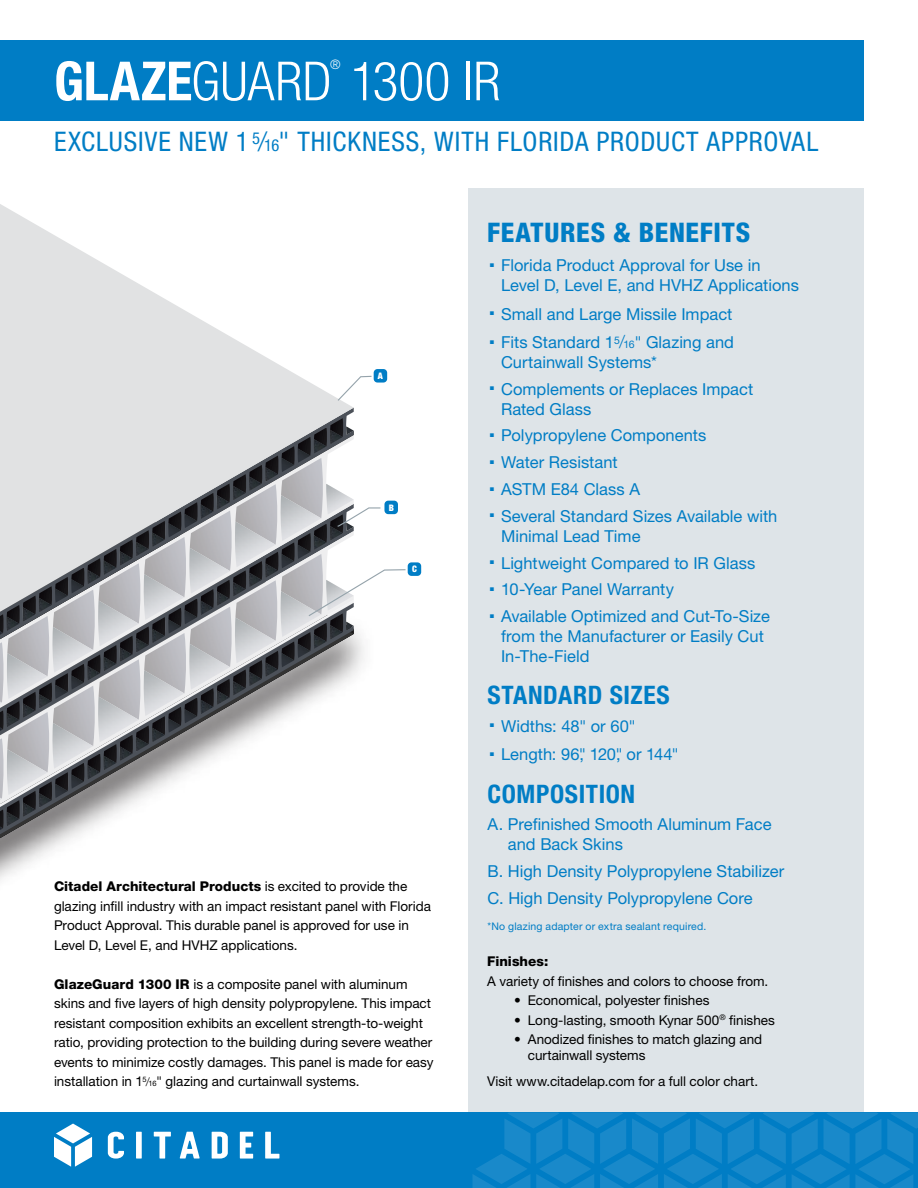
<style>
.page{position:relative;width:918px;height:1188px;background:#fff}
.page>*{position:absolute;margin:0;border:0;box-sizing:border-box;transform-origin:0 0}
.t1{font:300 condensed 54px "Helvetica Neue LT Std";letter-spacing:.005em;color:#fff}
.t2{font:condensed 27px "Helvetica Neue LT Std";letter-spacing:.03em;color:#007dc5}
.t3{font:800 condensed 27px "Helvetica Neue LT Std";letter-spacing:.025em;color:#007dc5}
.t4{font:700 condensed 25.5px "Helvetica Neue LT Std";letter-spacing:.02em;color:#007dc5}
.t5{font:16.5px/26.8px "Helvetica Neue LT Std";color:#007dc5}
.t6{font:13.5px/19.5px "Helvetica Neue LT Std";color:#000}
.t7{font:800 13.5px "Helvetica Neue LT Std";color:#000}
.t8{font:300 condensed 13.05px "Helvetica Neue LT Std";color:#fff}
.t9{font:10.5px "Helvetica Neue LT Std";letter-spacing:.015em;color:#007dc5}
.t10{font:900 condensed 9px "Helvetica Neue LT Std";color:#fff}
.s1{font-weight:700}
.s2{font-weight:300}
.s3{font-size:16.5px}
.s4{font-weight:800}
.s5{font-weight:300;font-size:12px}
.s6{font-size:7.5px}
.s7{font-stretch:condensed}
.s8{font-weight:300;font-size:18px}
.s9{font-size:10.5px}
</style>
<div class="page">
<div style="left:0;top:40px;width:864px;height:82px;background:#007dc5"></div>
<div style="left:468px;top:188px;width:396px;height:924px;background:#dee4e8"></div>
<div style="left:0;top:1112px;width:918px;height:76px;background:#007dc5"></div>
<svg style="left:473px;top:1112px;width:445px;height:76px"></svg>
<svg style="left:54px;top:1124px;width:38px;height:43px"></svg>
<svg style="left:154px;top:1132px;width:17px;height:27px"></svg>
<div style="left:136px;top:1132px;width:6px;height:27px;background:#fff"></div>
<svg style="left:265px;top:1132px;width:14px;height:27px"></svg>
<svg style="left:240px;top:1132px;width:13px;height:27px"></svg>
<svg style="left:212px;top:1132px;width:16px;height:27px"></svg>
<svg style="left:108px;top:1132px;width:16px;height:27px"></svg>
<svg style="left:180px;top:1132px;width:20px;height:27px"></svg>
<svg style="left:0;top:612px;width:354px;height:268px"></svg>
<img style="left:0;top:809px;width:4px;height:19px">
<img style="left:7px;top:800px;width:13px;height:19px">
<img style="left:23px;top:791px;width:13px;height:19px">
<img style="left:39px;top:781px;width:13px;height:12px">
<img style="left:55px;top:772px;width:13px;height:12px">
<img style="left:71px;top:763px;width:14px;height:19px">
<img style="left:88px;top:753px;width:13px;height:19px">
<img style="left:104px;top:744px;width:13px;height:19px">
<img style="left:120px;top:735px;width:13px;height:19px">
<img style="left:136px;top:725px;width:13px;height:12px">
<img style="left:152px;top:716px;width:13px;height:12px">
<img style="left:168px;top:707px;width:14px;height:19px">
<img style="left:185px;top:697px;width:13px;height:19px">
<img style="left:201px;top:688px;width:13px;height:19px">
<img style="left:217px;top:679px;width:13px;height:19px">
<img style="left:233px;top:669px;width:13px;height:12px">
<img style="left:249px;top:660px;width:13px;height:12px">
<img style="left:265px;top:651px;width:14px;height:19px">
<img style="left:282px;top:641px;width:13px;height:19px">
<img style="left:298px;top:632px;width:13px;height:19px">
<img style="left:314px;top:630px;width:13px;height:4px">
<img style="left:6px;top:812px;width:13px;height:14px">
<img style="left:23px;top:802px;width:12px;height:15px">
<img style="left:39px;top:793px;width:13px;height:14px">
<img style="left:55px;top:784px;width:13px;height:14px">
<img style="left:71px;top:774px;width:13px;height:15px">
<img style="left:87px;top:765px;width:13px;height:14px">
<img style="left:103px;top:756px;width:13px;height:14px">
<img style="left:120px;top:746px;width:12px;height:15px">
<img style="left:136px;top:737px;width:13px;height:14px">
<img style="left:152px;top:728px;width:13px;height:14px">
<img style="left:168px;top:718px;width:13px;height:15px">
<img style="left:184px;top:709px;width:13px;height:14px">
<img style="left:200px;top:700px;width:13px;height:14px">
<img style="left:217px;top:690px;width:12px;height:15px">
<img style="left:233px;top:681px;width:13px;height:14px">
<img style="left:249px;top:672px;width:13px;height:14px">
<img style="left:265px;top:662px;width:13px;height:15px">
<img style="left:281px;top:653px;width:13px;height:14px">
<img style="left:298px;top:644px;width:12px;height:14px">
<img style="left:314px;top:634px;width:13px;height:15px">
<img style="left:330px;top:630px;width:13px;height:9px">
<svg style="left:0;top:204px;width:354px;height:408px;fill:#e1e2e3"></svg>
<div style="left:408px;top:562px;width:13px;height:14px;background:#007dc5;border-radius:4px"></div>
<div style="left:384px;top:501px;width:14px;height:13px;background:#007dc5;border-radius:4px"></div>
<div style="left:374px;top:369px;width:13px;height:14px;background:#007dc5;border-radius:4px"></div>
<svg style="left:336px;top:375px;width:36px;height:27px"></svg>
<svg style="left:337px;top:507px;width:44px;height:24px"></svg>
<svg style="left:307px;top:569px;width:99px;height:61px"></svg>
<p class="t8" style="left:330px;top:57px;width:12px">®</p>
<h1 class="t1" style="left:54px;top:50px;width:448px"><span class="s1">GLAZE</span>GUARD 1300 IR</h1>
<h2 class="t2" style="left:54px;top:126px;width:766px">EXCLUSIVE NEW 1 <sup>5</sup><span class="s2">/</span><span class="s3">16</span>" THICKNESS, WITH FLORIDA PRODUCT APPROVAL</h2>
<p class="t10" style="left:378px;top:370px;width:7px">A</p>
<p class="t10" style="left:389px;top:502px;width:7px">B</p>
<p class="t10" style="left:412px;top:564px;width:6px">C</p>
<p class="t6" style="left:54px;top:877px;width:379px"><span class="s4">Citadel Architectural Products</span> is excited to provide the glazing infill industry with an impact resistant panel with Florida Product Approval. This durable panel is approved for use in Level D, Level E, and HVHZ applications.</p>
<p class="t6" style="left:54px;top:974px;width:381px"><span class="s4">GlazeGuard 1300 IR</span> is a composite panel with aluminum skins and five layers of high density polypropylene. This impact resistant composition exhibits an excellent strength-to-weight ratio, providing protection to the building during severe weather events to minimize costly damages. This panel is made for easy installation in 1<sup>5</sup><span class="s5">/</span><span class="s6">16</span><span class="s7">"</span> glazing and curtainwall systems.</p>
<h2 class="t3" style="left:487px;top:216px;width:265px">FEATURES &amp; BENEFITS</h2>
<p class="t5" style="left:501px;top:255px;width:299px;line-height:19.8px;text-indent:-14px"><sup>.</sup> Florida Product Approval for Use in<br>Level D, Level E, and HVHZ Applications</p>
<p class="t5" style="left:488px;top:299px;width:248px;line-height:28.7px"><sup>.</sup> Small and Large Missile Impact <sup>.</sup> Fits Standard 1<sup>5</sup><span class="s8">/</span><span class="s9">16</span><span class="s7">"</span> Glazing and</p>
<p class="t5" style="left:488px;top:349px;width:267px;text-indent:13px">Curtainwall Systems*<br><sup>.</sup> Complements or Replaces Impact</p>
<p class="t5" style="left:488px;top:395px;width:291px;text-indent:14px">Rated Glass<br><sup>.</sup> Polypropylene Components<br><sup>.</sup> Water Resistant<br><sup>.</sup> ASTM E84 Class A<br><sup>.</sup> Several Standard Sizes Available with</p>
<p class="t5" style="left:488px;top:522px;width:284px;text-indent:14px">Minimal Lead Time<br><sup>.</sup> Lightweight Compared to IR Glass<br><sup>.</sup> 10-Year Panel Warranty<br><sup>.</sup> Available Optimized and Cut-To-Size</p>
<p class="t5" style="left:501px;top:626px;width:264px;line-height:19.8px">from the Manufacturer or Easily Cut<br>In-The-Field</p>
<h3 class="t4" style="left:488px;top:680px;width:184px">STANDARD SIZES</h3>
<p class="t5" style="left:488px;top:711px;width:192px;line-height:28.7px"><sup>.</sup> Widths: 48<span class="s7">"</span> or 60<span class="s7">"<br></span><sup>.</sup> Length: 96<span class="s7">"</span>, 120<span class="s7">"</span>, or 144<span class="s7">"</span></p>
<h3 class="t4" style="left:488px;top:778px;width:149px">COMPOSITION</h3>
<p class="t5" style="left:508px;top:814px;width:265px;line-height:19.8px;text-indent:-20px">A. Prefinished Smooth Aluminum Face and Back Skins</p>
<p class="t5" style="left:488px;top:857px;width:298px">B. High Density Polypropylene Stabilizer<br>C. High Density Polypropylene Core</p>
<p class="t9" style="left:488px;top:920px;width:220px">*No glazing adapter or extra sealant required.</p>
<p class="t7" style="left:487px;top:953px;width:63px">Finishes:</p>
<p class="t6" style="left:487px;top:971px;width:283px">A variety of finishes and colors to choose from.</p>
<p class="t6" style="left:514px;top:990px;width:197px">• Economical, polyester finishes</p>
<p class="t6" style="left:514px;top:1010px;width:262px">• Long-lasting, smooth Kynar 500<sup>®</sup> finishes</p>
<p class="t6" style="left:528px;top:1031px;width:236px;line-height:16.2px;text-indent:-14px">• Anodized finishes to match glazing and curtainwall systems</p>
<p class="t6" style="left:487px;top:1072px;width:272px">Visit www.citadelap.com for a full color chart.</p>
</div>
